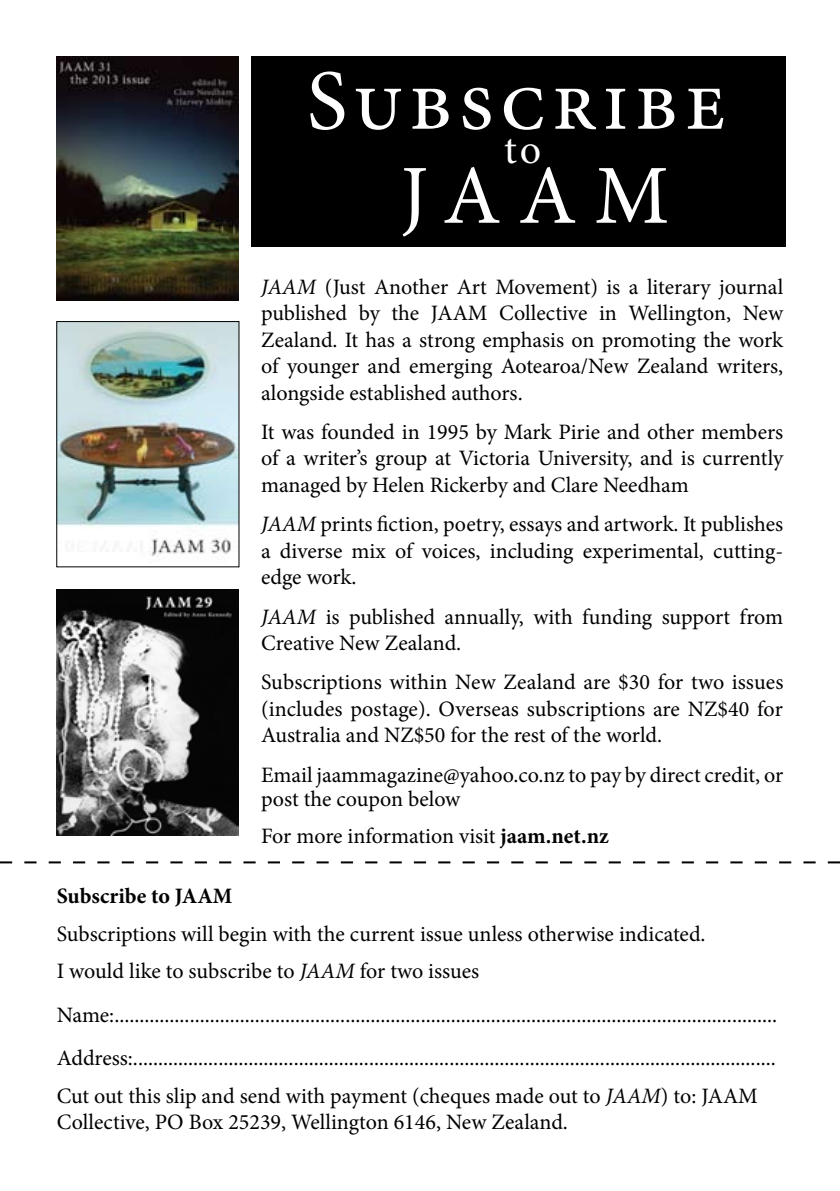
<style>
.page{position:relative;width:840px;height:1191px;background:#fff}
.page>*{position:absolute;margin:0;border:0;box-sizing:border-box;transform-origin:0 0}
.t1{font:86px "Minion Pro";letter-spacing:.07em;color:#fff}
.t2{font:84px "Minion Pro";color:#fff}
.t3{font:42px "Minion Pro";color:#fff}
.t4{font:22px/26.4px "Minion Pro";letter-spacing:-.005em;color:#000}
.t5{font:700 22px "Minion Pro";color:#000}
.s1{font-style:italic}
.s2{font-weight:700}
</style>
<div class="page">
<div style="left:251px;top:57px;width:534px;height:190px;background:#000"></div>
<svg style="left:0;top:861px;width:839px;height:2px"></svg>
<img style="left:57px;top:590px;width:182px;height:245px">
<img style="left:58px;top:323px;width:179px;height:234px">
<div style="left:56px;top:321px;width:183px;height:246px;border:1px solid #000"></div>
<img style="left:56px;top:57px;width:182px;height:244px">
<h1 class="t1" style="left:306px;top:44px;width:421px">Subscribe</h1>
<h3 class="t3" style="left:504px;top:121px;width:38px">to</h3>
<h2 class="t2" style="left:400px;top:140px;width:270px">JAAM</h2>
<p class="t4" style="left:261px;top:274px;width:523px;text-align:justify"><span class="s1">JAAM</span> (Just Another Art Movement) is a literary journal published by the JAAM Collective in Wellington, New Zealand. It has a strong emphasis on promoting the work of younger and emerging Aotearoa/New Zealand writers, alongside established authors.</p>
<p class="t4" style="left:261px;top:419px;width:523px;text-align:justify">It was founded in 1995 by Mark Pirie and other members of a writer’s group at Victoria University, and is currently managed by Helen Rickerby and Clare Needham</p>
<p class="t4" style="left:261px;top:511px;width:523px;text-align:justify"><span class="s1">JAAM</span> prints fiction, poetry, essays and artwork. It publishes a diverse mix of voices, including experimental, cutting&shy;edge work.</p>
<p class="t4" style="left:261px;top:603px;width:523px"><span class="s1">JAAM</span> is published annually, with funding support from<br>Creative New Zealand.</p>
<p class="t4" style="left:261px;top:669px;width:523px;text-align:justify">Subscriptions within New Zealand are $30 for two issues (includes postage). Overseas subscriptions are NZ$40 for Australia and NZ$50 for the rest of the world.</p>
<p class="t4" style="left:261px;top:763px;width:523px;line-height:24px">Email jaammagazine@yahoo.co.nz to pay by direct credit, or post the coupon below</p>
<p class="t4" style="left:261px;top:822px;width:349px">For more information visit <span class="s2">jaam.net.nz</span></p>
<p class="t5" style="left:57px;top:880px;width:177px">Subscribe to JAAM</p>
<p class="t4" style="left:57px;top:915px;width:650px;line-height:37.8px">Subscriptions will begin with the current issue unless otherwise indicated.<br>I would like to subscribe to <span class="s1">JAAM</span> for two issues</p>
<p class="t4" style="left:57px;top:993px;width:721px;line-height:43.4px">Name:....................................................................................................................................<br>Address:................................................................................................................................</p>
<p class="t4" style="left:57px;top:1082px;width:702px">Cut out this slip and send with payment (cheques made out to <span class="s1">JAAM</span>) to: JAAM<br>Collective, PO Box 25239, Wellington 6146, New Zealand.</p>
</div>
